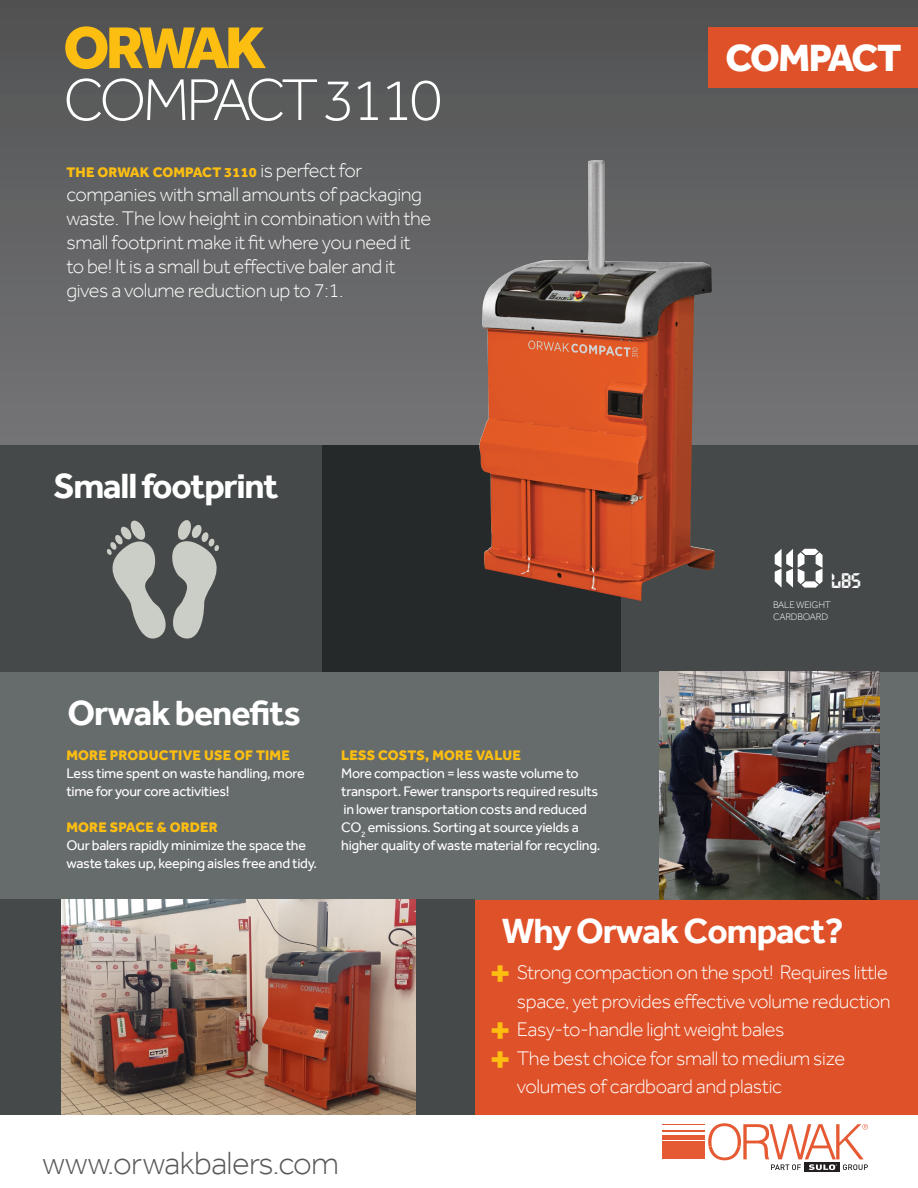
<style>
.page{position:relative;width:918px;height:1188px;background:#fff}
.page>*{position:absolute;margin:0;border:0;box-sizing:border-box;transform-origin:0 0}
.t1{font:300 60.9px "Effra";letter-spacing:-.065em;color:#fff}
.t2{font:800 60.9px "Effra";letter-spacing:-.075em;color:#fdbe12}
.t3{font:55.5px "Transistor";color:#fff;scale:1.1 1}
.t4{font:700 42px "Effra";color:#fdbe12}
.t5{font:800 39px "Effra";letter-spacing:-.045em;color:#fff}
.t6{font:700 36px "Effra";letter-spacing:-.03em;color:#fff}
.t7{font:300 33px "Effra";letter-spacing:-.02em;color:#57585a}
.t8{font:21px "Transistor";color:#fff}
.t9{font:300 20.25px/24px "Effra";letter-spacing:-.02em;color:#fff}
.t10{font:14.25px/18px "Effra";letter-spacing:-.02em;color:#fff}
.t11{font:800 14.25px "Effra";letter-spacing:.015em;color:#fdbe12}
.t12{font:300 9.75px/11.7px "Effra";letter-spacing:-.02em;color:#fff}
.s1{font-weight:300;font-size:20.25px;color:#fff}
</style>
<div class="page">
<div style="left:0;top:0;width:918px;height:450px;background:linear-gradient(to bottom,#515252,#757578)"></div>
<div style="left:0;top:446px;width:323px;height:251px;background:#454949"></div>
<div style="left:621px;top:446px;width:297px;height:251px;background:#454949"></div>
<div style="left:323px;top:446px;width:298px;height:251px;background:#252929"></div>
<div style="left:472px;top:899px;width:446px;height:216px;background:#df5129"></div>
<div style="left:0;top:672px;width:621px;height:227px;background:#666b6b"></div>
<div style="left:709px;top:27px;width:209px;height:60px;background:#df5129"></div>
<div style="left:0;top:899px;width:475px;height:216px;background:#454949"></div>
<img style="left:62px;top:899px;width:354px;height:216px">
<div style="left:621px;top:672px;width:297px;height:227px;background:#666b6b"></div>
<img style="left:659px;top:672px;width:221px;height:227px">
<img style="left:479px;top:160px;width:236px;height:441px">
<svg style="left:107px;top:520px;width:112px;height:119px"></svg>
<div style="left:663px;top:1148px;width:42px;height:11px;background:#e55a33"></div>
<div style="left:663px;top:1141px;width:42px;height:6px;background:#e55a33"></div>
<hr style="left:663px;top:1135px;width:42px;height:4px;background:#e55a33">
<hr style="left:663px;top:1130px;width:42px;height:1px;background:#e55a33">
<hr style="left:663px;top:1124px;width:42px;height:1px;background:#e55a33">
<div style="left:804px;top:1163px;width:36px;height:9px;background:#231f20"></div>
<svg style="left:708px;top:1123px;width:160px;height:47px"></svg>
<p class="t2" style="left:63px;top:11px;width:205px">ORWAK</p>
<p class="t1" style="left:63px;top:63px;width:381px">COMPACT 3110</p>
<p class="t11" style="left:66px;top:163px;width:297px">THE ORWAK COMPACT 3110 <span class="s1">is perfect for</span></p>
<p class="t9" style="left:66px;top:182px;width:366px">companies with small amounts of packaging waste. The low height in combination with the small footprint make it fit where you need it</p>
<p class="t9" style="left:66px;top:254px;width:331px">to be! It is a small but effective baler and it gives a volume reduction up to 7:1.</p>
<p class="t6" style="left:54px;top:464px;width:227px">Small footprint</p>
<p class="t6" style="left:68px;top:691px;width:235px">Orwak benefits</p>
<p class="t11" style="left:66px;top:747px;width:225px">MORE PRODUCTIVE USE OF TIME</p>
<p class="t10" style="left:66px;top:764px;width:240px">Less time spent on waste handling, more time for your core activities!</p>
<p class="t11" style="left:66px;top:819px;width:153px">MORE SPACE &amp; ORDER</p>
<p class="t10" style="left:66px;top:836px;width:252px">Our balers rapidly minimize the space the waste takes up, keeping aisles free and tidy.</p>
<p class="t11" style="left:341px;top:747px;width:181px">LESS COSTS, MORE VALUE</p>
<p class="t10" style="left:341px;top:764px;width:259px">More compaction = less waste volume to transport. Fewer transports required results</p>
<p class="t10" style="left:341px;top:800px;width:261px">in lower transportation costs and reduced<br>CO<sub>2</sub> emissions. Sorting at source yields a higher quality of waste material for recycling.</p>
<p class="t5" style="left:726px;top:35px;width:178px">COMPACT</p>
<p class="t3" style="left:773px;top:540px;width:48px">II0</p>
<p class="t8" style="left:832px;top:569px;width:31px">lbs</p>
<p class="t12" style="left:773px;top:599px;width:59px">BALE WEIGHT<br>CARDBOARD</p>
<p class="t7" style="left:43px;top:1143px;width:298px">www.orwakbalers.com</p>
<p class="t6" style="left:502px;top:910px;width:343px">Why Orwak Compact?</p>
<p class="t9" style="left:517px;top:960px;width:373px">Strong compaction on the spot! Requires little</p>
<p class="t9" style="left:517px;top:989px;width:375px">space, yet provides effective volume reduction</p>
<p class="t9" style="left:517px;top:1017px;width:269px">Easy-to-handle light weight bales</p>
<p class="t9" style="left:517px;top:1044px;width:330px;line-height:28.5px">The best choice for small to medium size volumes of cardboard and plastic</p>
<p class="t4" style="left:489px;top:948px;width:24px">+</p>
<p class="t4" style="left:489px;top:1005px;width:24px">+</p>
<p class="t4" style="left:489px;top:1034px;width:24px">+</p>
</div>
